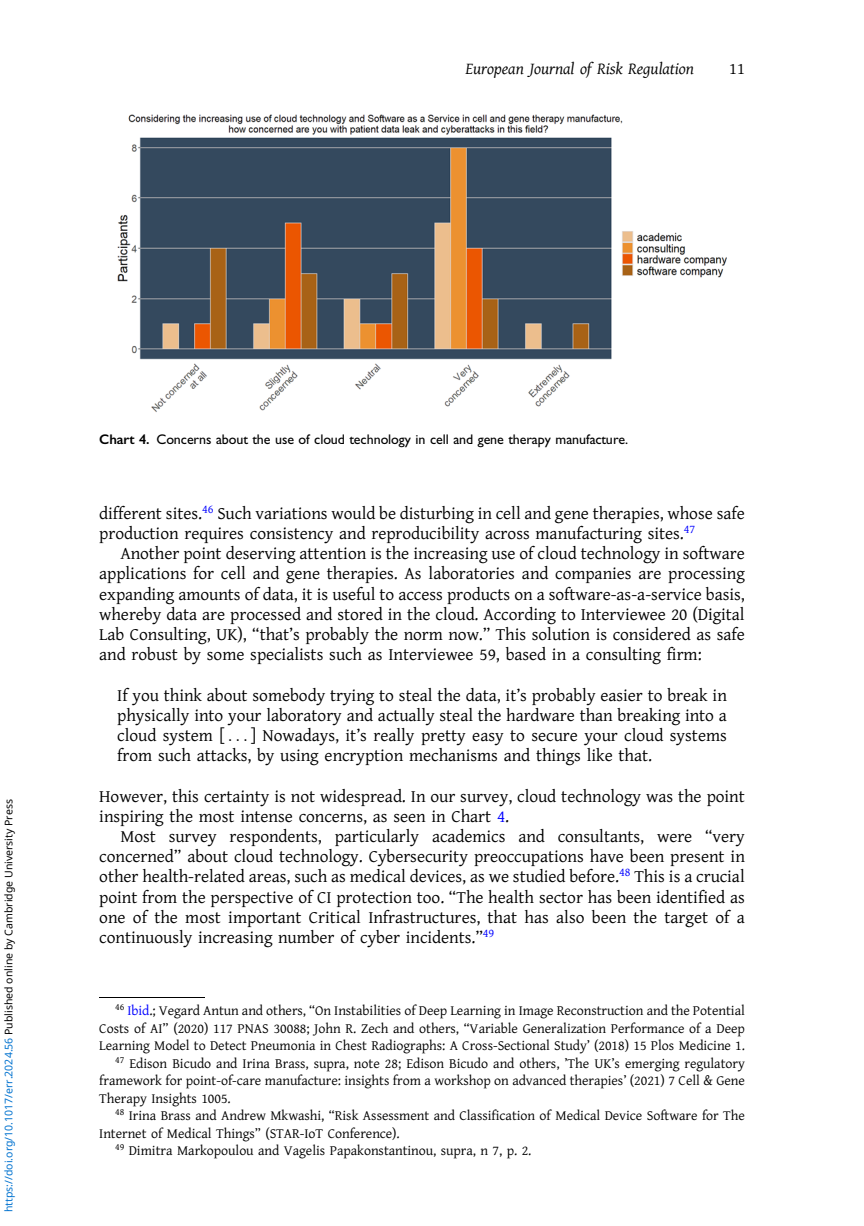
<style>
.page{position:relative;width:864px;height:1226px;background:#fff}
.page>*{position:absolute;margin:0;border:0;box-sizing:border-box;transform-origin:0 0}
.t1{font:17.5px/20.1px "Adv TT60649 ef 1";color:#000;text-align:justify}
.t2{font:16.62px "Adv T Ta 419 b 2 c 0.I";color:#000}
.t3{font:16.62px "Adv TT60649 ef 1";color:#000}
.t4{font:14px "Adv TT60649 ef 1";color:#000}
.t5{font:14px "Adv O Tfe 3 a 9 e 77";color:#000}
.t6{font:10.5px "Noto Sans";color:#000}
.s1{color:#0172cf}
.s2{font-family:"Adv TT92240541"}
.s3{font-style:inherit}
.s4{font-family:"Adv P4 C4 E51"}
.s5{color:#00f}
</style>
<div class="page">
<img style="left:117px;top:115px;width:609px;height:297px">
<hr style="left:99px;top:996px;width:105px;height:1px;background:#000">
<p class="t2" style="left:465px;top:62px;width:230px">European Journal of Risk Regulation</p>
<p class="t3" style="left:729px;top:62px;width:17px">11</p>
<p class="t6" style="left:1px;top:1212px;width:414px;rotate:-90deg"><span class="s1">https://doi.org/10.1017/err.2024.56</span> Published online by Cambridge University Press</p>
<p class="t5" style="left:99px;top:434px;width:530px"><span class="s2">Chart 4.</span> Concerns about the use of cloud technology in cell and gene therapy manufacture.</p>
<p class="t1" style="left:99px;top:504px;width:646px">different sites.<sup>46</sup> Such variations would be disturbing in cell and gene therapies, whose safe production requires consistency and reproducibility across manufacturing sites.<sup>47</sup></p>
<p class="t1" style="left:99px;top:544px;width:646px;text-indent:21px">Another point deserving attention is the increasing use of cloud technology in software applications for cell and gene therapies. As laboratories and companies are processing expanding amounts of data, it is useful to access products on a software-as-a-service basis, whereby data are processed and stored in the cloud. According to Interviewee 20 (Digital Lab Consulting, UK), <span class="s3">“</span>that<span class="s3">’</span>s probably the norm now.<span class="s3">”</span> This solution is considered as safe and robust by some specialists such as Interviewee 59, based in a consulting firm:</p>
<p class="t1" style="left:117px;top:686px;width:610px">If you think about somebody trying to steal the data, it<span class="s3">’</span>s probably easier to break in physically into your laboratory and actually steal the hardware than breaking into a cloud system [ <span class="s4">: : :</span> ] Nowadays, it<span class="s3">’</span>s really pretty easy to secure your cloud systems from such attacks, by using encryption mechanisms and things like that.</p>
<p class="t1" style="left:99px;top:787px;width:646px">However, this certainty is not widespread. In our survey, cloud technology was the point inspiring the most intense concerns, as seen in Chart <span class="s5">4</span>.</p>
<p class="t1" style="left:99px;top:827px;width:646px;text-indent:21px">Most survey respondents, particularly academics and consultants, were <span class="s3">“</span>very concerned<span class="s3">”</span> about cloud technology. Cybersecurity preoccupations have been present in other health-related areas, such as medical devices, as we studied before.<sup>48</sup> This is a crucial point from the perspective of CI protection too. <span class="s3">“</span>The health sector has been identified as one of the most important Critical Infrastructures, that has also been the target of a continuously increasing number of cyber incidents.<span class="s3">”</span><sup>49</sup></p>
<p class="t4" style="left:115px;top:1004px;width:631px"><sup>46</sup> <span class="s5">Ibid</span>.; Vegard Antun and others, <span class="s3">“</span>On Instabilities of Deep Learning in Image Reconstruction and the Potential</p>
<p class="t4" style="left:99px;top:1022px;width:646px">Costs of AI<span class="s3">”</span> (2020) 117 PNAS 30088; John R. Zech and others, <span class="s3">“</span>Variable Generalization Performance of a Deep</p>
<p class="t4" style="left:99px;top:1039px;width:646px">Learning Model to Detect Pneumonia in Chest Radiographs: A Cross-Sectional Study<span class="s3">’</span> (2018) 15 Plos Medicine 1.</p>
<p class="t4" style="left:115px;top:1057px;width:631px"><sup>47</sup> Edison Bicudo and Irina Brass, supra, note 28; Edison Bicudo and others, <span class="s3">’</span>The UK<span class="s3">’</span>s emerging regulatory</p>
<p class="t4" style="left:99px;top:1074px;width:646px">framework for point-of-care manufacture: insights from a workshop on advanced therapies<span class="s3">’</span> (2021) 7 Cell &amp; Gene</p>
<p class="t4" style="left:99px;top:1092px;width:133px">Therapy Insights 1005.</p>
<p class="t4" style="left:115px;top:1109px;width:631px"><sup>48</sup> Irina Brass and Andrew Mkwashi, <span class="s3">“</span>Risk Assessment and Classification of Medical Device Software for The</p>
<p class="t4" style="left:99px;top:1127px;width:301px">Internet of Medical Things<span class="s3">”</span> (STAR-IoT Conference).</p>
<p class="t4" style="left:115px;top:1144px;width:417px"><sup>49</sup> Dimitra Markopoulou and Vagelis Papakonstantinou, supra, n 7, p. 2.</p>
</div>
